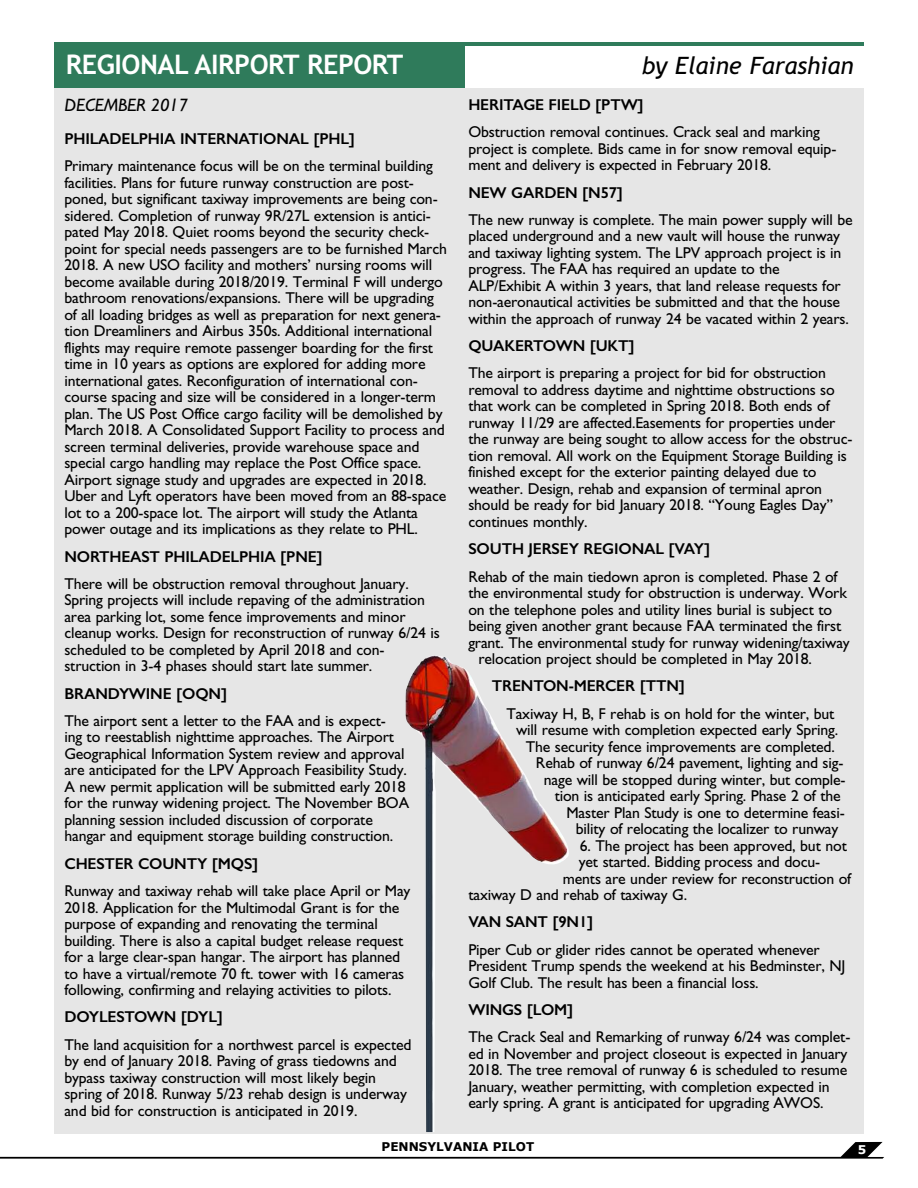
<style>
.page{position:relative;width:918px;height:1188px;background:#fff}
.page>*{position:absolute;margin:0;border:0;box-sizing:border-box;transform-origin:0 0}
.t1{font:700 27px "Trebuchet MS";letter-spacing:-.02em;color:#fff}
.t2{font:italic 24px "Trebuchet MS";color:#000}
.t3{font:italic 18px "Gill Sans";letter-spacing:-.01em;color:#000}
.t4{font:15.75px/16.5px "Gill Sans";letter-spacing:-.01em;color:#000}
.t5{font:600 15.75px "Gill Sans";letter-spacing:-.01em;color:#000}
.t6{font:700 12px "Verdana";color:#000}
.t7{font:700 12px "Verdana";color:#fff}
</style>
<div class="page">
<svg style="left:0;top:1142px;width:884px;height:17px"></svg>
<div style="left:54px;top:88px;width:810px;height:1045px;background:#e6e6e6"></div>
<img style="left:406px;top:655px;width:163px;height:477px">
<hr style="left:54px;top:43px;width:810px;height:3px;background:#2f7b5b">
<div style="left:54px;top:45px;width:411px;height:43px;background:#2f7b5b"></div>
<h1 class="t1" style="left:66px;top:48px;width:339px">REGIONAL AIRPORT REPORT</h1>
<h2 class="t2" style="left:642px;top:52px;width:213px">by Elaine Farashian</h2>
<p class="t3" style="left:64px;top:94px;width:125px">DECEMBER 2017</p>
<p class="t5" style="left:64px;top:129px;width:292px">PHILADELPHIA INTERNATIONAL [PHL]</p>
<p class="t4" style="left:64px;top:158px;width:384px">Primary maintenance focus will be on the terminal building facilities. Plans for future runway construction are post&shy;poned, but significant taxiway improvements are being con&shy;sidered. Completion of runway 9R/27L extension is antici&shy;pated May 2018. Quiet rooms beyond the security check&shy;point for special needs passengers are to be furnished March 2018. A new USO facility and mothers’ nursing rooms will become available during 2018/2019. Terminal F will undergo bathroom renovations/expansions. There will be upgrading of all loading bridges as well as preparation for next genera&shy;tion Dreamliners and Airbus 350s. Additional international flights may require remote passenger boarding for the first time in 10 years as options are explored for adding more international gates. Reconfiguration of international con&shy;course spacing and size will be considered in a longer-term plan. The US Post Office cargo facility will be demolished by March 2018. A Consolidated Support Facility to process and screen terminal deliveries, provide warehouse space and special cargo handling may replace the Post Office space.<br>Airport signage study and upgrades are expected in 2018.<br>Uber and Lyft operators have been moved from an 88-space lot to a 200-space lot. The airport will study the Atlanta power outage and its implications as they relate to PHL.</p>
<p class="t5" style="left:64px;top:547px;width:260px">NORTHEAST PHILADELPHIA [PNE]</p>
<p class="t4" style="left:64px;top:575px;width:377px">There will be obstruction removal throughout January.<br>Spring projects will include repaving of the administration area parking lot, some fence improvements and minor cleanup works. Design for reconstruction of runway 6/24 is scheduled to be completed by April 2018 and con&shy;struction in 3-4 phases should start late summer.</p>
<p class="t5" style="left:64px;top:684px;width:164px">BRANDYWINE [OQN]</p>
<p class="t4" style="left:64px;top:712px;width:346px">The airport sent a letter to the FAA and is expect-<br>ing to reestablish nighttime approaches. The Airport Geographical Information System review and approval are anticipated for the LPV Approach Feasibility Study.<br>A new permit application will be submitted early 2018 for the runway widening project. The November BOA planning session included discussion of corporate hangar and equipment storage building construction.</p>
<p class="t5" style="left:64px;top:854px;width:196px">CHESTER COUNTY [MQS]</p>
<p class="t4" style="left:64px;top:882px;width:348px">Runway and taxiway rehab will take place April or May 2018. Application for the Multimodal Grant is for the purpose of expanding and renovating the terminal building. There is also a capital budget release request for a large clear-span hangar. The airport has planned to have a virtual/remote 70 ft. tower with 16 cameras following, confirming and relaying activities to pilots.</p>
<p class="t5" style="left:64px;top:1008px;width:160px">DOYLESTOWN [DYL]</p>
<p class="t4" style="left:64px;top:1036px;width:349px">The land acquisition for a northwest parcel is expected by end of January 2018. Paving of grass tiedowns and bypass taxiway construction will most likely begin spring of 2018. Runway 5/23 rehab design is underway and bid for construction is anticipated in 2019.</p>
<p class="t5" style="left:468px;top:95px;width:177px">HERITAGE FIELD [PTW]</p>
<p class="t4" style="left:468px;top:124px;width:370px">Obstruction removal continues. Crack seal and marking project is complete. Bids came in for snow removal equip&shy;ment and delivery is expected in February 2018.</p>
<p class="t5" style="left:468px;top:183px;width:156px">NEW GARDEN [N57]</p>
<p class="t4" style="left:468px;top:211px;width:386px">The new runway is complete. The main power supply will be placed underground and a new vault will house the runway and taxiway lighting system. The LPV approach project is in progress. The FAA has required an update to the ALP/Exhibit A within 3 years, that land release requests for non-aeronautical activities be submitted and that the house within the approach of runway 24 be vacated within 2 years.</p>
<p class="t5" style="left:468px;top:336px;width:168px">QUAKERTOWN [UKT]</p>
<p class="t4" style="left:468px;top:365px;width:386px">The airport is preparing a project for bid for obstruction removal to address daytime and nighttime obstructions so that work can be completed in Spring 2018. Both ends of runway 11/29 are affected.Easements for properties under the runway are being sought to allow access for the obstruc&shy;tion removal. All work on the Equipment Storage Building is finished except for the exterior painting delayed due to weather. Design, rehab and expansion of terminal apron should be ready for bid January 2018. “Young Eagles Day” continues monthly.</p>
<p class="t5" style="left:468px;top:540px;width:243px">SOUTH JERSEY REGIONAL [VAY]</p>
<p class="t4" style="left:468px;top:568px;width:371px">Rehab of the main tiedown apron is completed. Phase 2 of</p>
<p class="t4" style="left:468px;top:584px;width:380px">the environmental study for obstruction is underway. Work</p>
<p class="t4" style="left:468px;top:601px;width:365px">on the telephone poles and utility lines burial is subject to</p>
<p class="t4" style="left:468px;top:617px;width:375px">being given another grant because FAA terminated the first</p>
<p class="t4" style="left:468px;top:634px;width:383px">grant. The environmental study for runway widening/taxiway</p>
<p class="t4" style="left:478px;top:650px;width:335px">relocation project should be completed in May 2018.</p>
<p class="t5" style="left:492px;top:677px;width:195px">TRENTON-MERCER [TTN]</p>
<p class="t4" style="left:506px;top:705px;width:330px">Taxiway H, B, F rehab is on hold for the winter, but</p>
<p class="t4" style="left:516px;top:721px;width:324px">will resume with completion expected early Spring.</p>
<p class="t4" style="left:526px;top:738px;width:311px">The security fence improvements are completed.</p>
<p class="t4" style="left:536px;top:754px;width:309px">Rehab of runway 6/24 pavement, lighting and sig-</p>
<p class="t4" style="left:544px;top:771px;width:303px">nage will be stopped during winter, but comple-</p>
<p class="t4" style="left:555px;top:787px;width:288px">tion is anticipated early Spring. Phase 2 of the</p>
<p class="t4" style="left:566px;top:804px;width:280px">Master Plan Study is one to determine feasi-</p>
<p class="t4" style="left:576px;top:820px;width:264px">bility of relocating the localizer to runway</p>
<p class="t4" style="left:580px;top:837px;width:269px">6. The project has been approved, but not</p>
<p class="t4" style="left:579px;top:853px;width:243px">yet started. Bidding process and docu-</p>
<p class="t4" style="left:563px;top:870px;width:290px">ments are under review for reconstruction of</p>
<p class="t4" style="left:468px;top:886px;width:220px">taxiway D and rehab of taxiway G.</p>
<p class="t5" style="left:468px;top:913px;width:126px">VAN SANT [9N1]</p>
<p class="t4" style="left:468px;top:941px;width:379px">Piper Cub or glider rides cannot be operated whenever<br>President Trump spends the weekend at his Bedminster, NJ<br>Golf Club. The result has been a financial loss.</p>
<p class="t5" style="left:468px;top:1000px;width:107px">WINGS [LOM]</p>
<p class="t4" style="left:468px;top:1029px;width:384px">The Crack Seal and Remarking of runway 6/24 was complet&shy;ed in November and project closeout is expected in January 2018. The tree removal of runway 6 is scheduled to resume January, weather permitting, with completion expected in early spring. A grant is anticipated for upgrading AWOS.</p>
<p class="t6" style="left:382px;top:1139px;width:154px">PENNSYLVANIA PILOT</p>
<p class="t7" style="left:858px;top:1142px;width:10px">5</p>
</div>
